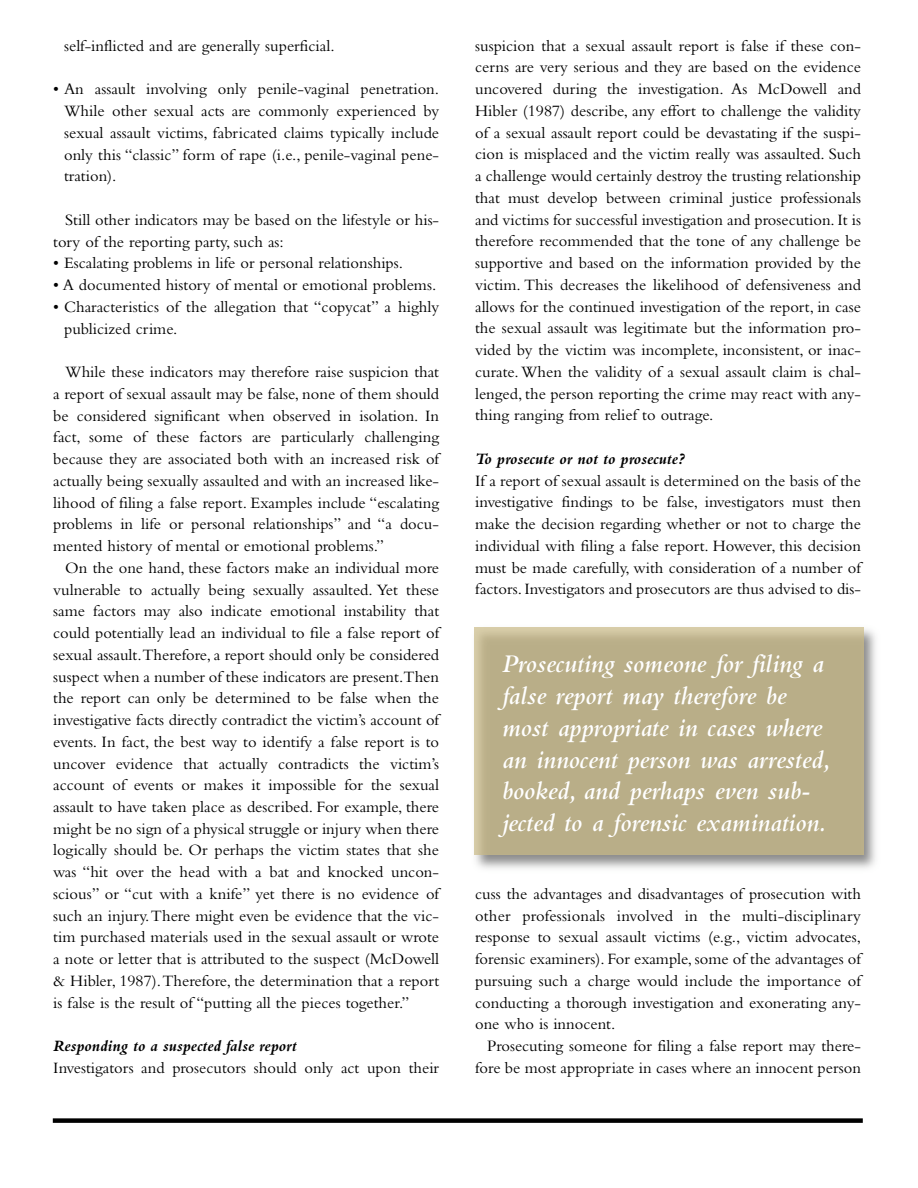
<style>
.page{position:relative;width:918px;height:1188px;background:#fff}
.page>*{position:absolute;margin:0;border:0;box-sizing:border-box;transform-origin:0 0}
.t1{font:italic 600 26.55px/31.8px "Bembo";color:#fff}
.t2{font:16.5px/21.8px "Bembo";color:#000;text-align:justify}
.t3{font:italic 700 16.5px "Bembo";color:#000}
</style>
<div class="page">
<div style="left:53px;top:1118px;width:810px;height:5px;background:#000"></div>
<img style="left:474px;top:627px;width:402px;height:242px">
<div style="left:475px;top:627px;width:388px;height:228px;background:#b9ae88"></div>
<p class="t2" style="left:64px;top:36px;width:272px">self-inflicted and are generally superficial.</p>
<p class="t2" style="left:64px;top:80px;width:377px;text-indent:-11px">• An assault involving only penile-vaginal penetration.<br>While other sexual acts are commonly experienced by sexual assault victims, fabricated claims typically include only this “classic” form of rape (i.e., penile-vaginal pene&shy;tration).</p>
<p class="t2" style="left:53px;top:210px;width:387px;text-indent:12px">Still other indicators may be based on the lifestyle or his&shy;tory of the reporting party, such as:</p>
<p class="t2" style="left:53px;top:254px;width:351px">• Escalating problems in life or personal relationships.</p>
<p class="t2" style="left:53px;top:276px;width:385px">• A documented history of mental or emotional problems.</p>
<p class="t2" style="left:64px;top:297px;width:377px;text-indent:-11px">• Characteristics of the allegation that “copycat” a highly publicized crime.</p>
<p class="t2" style="left:53px;top:363px;width:387px;text-indent:12px">While these indicators may therefore raise suspicion that a report of sexual assault may be false, none of them should be considered significant when observed in isolation. In fact, some of these factors are particularly challenging because they are associated both with an increased risk of actually being sexually assaulted and with an increased like&shy;lihood of filing a false report. Examples include “escalating problems in life or personal relationships” and “a docu&shy;mented history of mental or emotional problems.”</p>
<p class="t2" style="left:53px;top:558px;width:387px;text-indent:12px">On the one hand, these factors make an individual more vulnerable to actually being sexually assaulted. Yet these same factors may also indicate emotional instability that could potentially lead an individual to file a false report of sexual assault.Therefore, a report should only be considered suspect when a number of these indicators are present.Then the report can only be determined to be false when the investigative facts directly contradict the victim’s account of events. In fact, the best way to identify a false report is to uncover evidence that actually contradicts the victim’s account of events or makes it impossible for the sexual assault to have taken place as described. For example, there might be no sign of a physical struggle or injury when there logically should be. Or perhaps the victim states that she was “hit over the head with a bat and knocked uncon&shy;scious” or “cut with a knife” yet there is no evidence of such an injury. There might even be evidence that the vic&shy;tim purchased materials used in the sexual assault or wrote a note or letter that is attributed to the suspect (McDowell &amp; Hibler, 1987). Therefore, the determination that a report is false is the result of “putting all the pieces together.”</p>
<p class="t3" style="left:53px;top:1040px;width:245px">Responding to a suspected false report</p>
<p class="t2" style="left:53px;top:1058px;width:387px">Investigators and prosecutors should only act upon their</p>
<p class="t2" style="left:475px;top:36px;width:387px">suspicion that a sexual assault report is false if these con&shy;cerns are very serious and they are based on the evidence uncovered during the investigation. As McDowell and Hibler (1987) describe, any effort to challenge the validity of a sexual assault report could be devastating if the suspi&shy;cion is misplaced and the victim really was assaulted. Such a challenge would certainly destroy the trusting relationship that must develop between criminal justice professionals and victims for successful investigation and prosecution. It is therefore recommended that the tone of any challenge be supportive and based on the information provided by the victim. This decreases the likelihood of defensiveness and allows for the continued investigation of the report, in case the sexual assault was legitimate but the information pro&shy;vided by the victim was incomplete, inconsistent, or inac&shy;curate. When the validity of a sexual assault claim is chal&shy;lenged, the person reporting the crime may react with any&shy;thing ranging from relief to outrage.</p>
<p class="t3" style="left:475px;top:453px;width:212px">To prosecute or not to prosecute?</p>
<p class="t2" style="left:475px;top:471px;width:387px">If a report of sexual assault is determined on the basis of the investigative findings to be false, investigators must then make the decision regarding whether or not to charge the individual with filing a false report. However, this decision must be made carefully, with consideration of a number of factors. Investigators and prosecutors are thus advised to dis-</p>
<h1 class="t1" style="left:502px;top:650px;width:330px">Prosecuting someone for filing a false report may therefore be most appropriate in cases where an innocent person was arrested, booked, and perhaps even sub&shy;jected to a forensic examination.</h1>
<p class="t2" style="left:475px;top:884px;width:387px">cuss the advantages and disadvantages of prosecution with other professionals involved in the multi-disciplinary response to sexual assault victims (e.g., victim advocates, forensic examiners). For example, some of the advantages of pursuing such a charge would include the importance of conducting a thorough investigation and exonerating any&shy;one who is innocent.</p>
<p class="t2" style="left:475px;top:1037px;width:387px;text-align:right">Prosecuting someone for filing a false report may there&shy;fore be most appropriate in cases where an innocent person</p>
</div>
